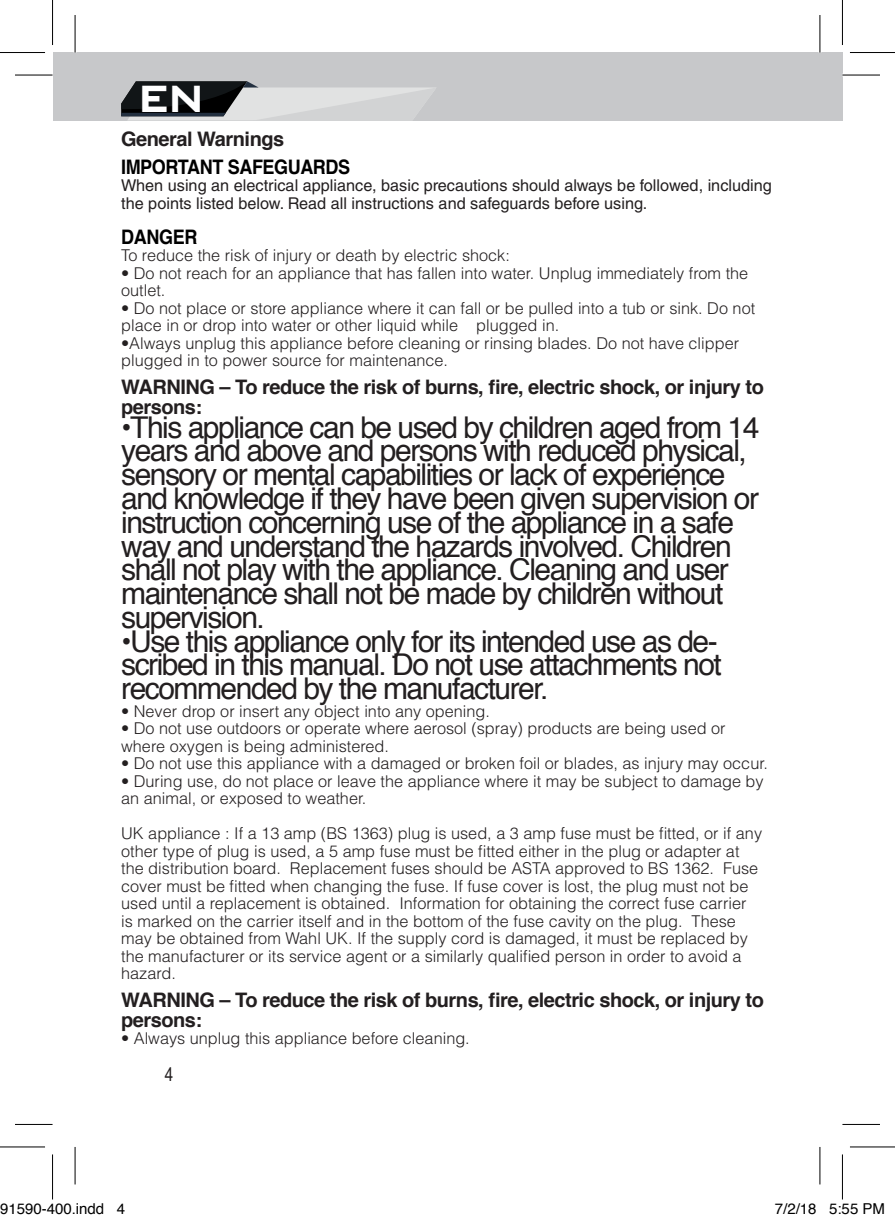
<style>
.page{position:relative;width:895px;height:1222px;background:#fff}
.page>*{position:absolute;margin:0;border:0;box-sizing:border-box;transform-origin:0 0}
.t1{font:700 37.5px "Bank Gothic";color:#fff}
.t2{font:30px/23.8px "Helvetica";letter-spacing:-.05em;color:#231f20}
.t3{font:700 20px/20px "Helvetica";letter-spacing:-.025em;color:#231f20}
.t4{font:700 20px "Helvetica";letter-spacing:-.025em;color:#000;scale:.9 1}
.t5{font:18.75px "Arial Narrow";color:#231f20}
.t6{font:300 16.25px/17.5px "Helvetica LT Std";color:#231f20}
.t7{font:16.25px/17.5px "Helvetica LT Std";color:#231f20}
.t8{font:15px "Helvetica";color:#000}
</style>
<div class="page">
<div style="left:54px;top:52px;width:788px;height:69px;background:#c7c8ca"></div>
<svg style="left:121px;top:81px;width:315px;height:39px"></svg>
<svg style="left:15px;top:74px;width:37px;height:1px"></svg>
<svg style="left:842px;top:73px;width:37px;height:4px"></svg>
<svg style="left:73px;top:15px;width:4px;height:38px"></svg>
<svg style="left:74px;top:1147px;width:1px;height:37px"></svg>
<hr style="left:818px;top:15px;width:3px;height:38px;background:#fff">
<hr style="left:15px;top:75px;width:37px;height:1px;background:#000">
<hr style="left:842px;top:75px;width:37px;height:1px;background:#000">
<hr style="left:15px;top:1123px;width:37px;height:1px;background:#000">
<hr style="left:842px;top:1123px;width:37px;height:1px;background:#000">
<hr style="left:75px;top:15px;width:1px;height:38px;background:#000">
<hr style="left:75px;top:1146px;width:1px;height:38px;background:#000">
<hr style="left:819px;top:15px;width:1px;height:38px;background:#000">
<hr style="left:819px;top:1146px;width:1px;height:38px;background:#000">
<hr style="left:0;top:52px;width:45px;height:1px;background:#000">
<hr style="left:849px;top:52px;width:45px;height:1px;background:#000">
<hr style="left:0;top:1146px;width:45px;height:1px;background:#000">
<hr style="left:849px;top:1146px;width:45px;height:1px;background:#000">
<hr style="left:52px;top:0;width:1px;height:45px;background:#000">
<hr style="left:52px;top:1154px;width:1px;height:45px;background:#000">
<hr style="left:841px;top:0;width:1px;height:45px;background:#000">
<hr style="left:841px;top:1154px;width:1px;height:45px;background:#000">
<h1 class="t1" style="left:139px;top:76px;width:66px">EN</h1>
<p class="t3" style="left:121px;top:129px;width:164px">General Warnings</p>
<p class="t4" style="left:121px;top:150px;width:256px">IMPORTANT SAFEGUARDS</p>
<p class="t7" style="left:121px;top:177px;width:652px">When using an electrical appliance, basic precautions should always be followed, including the points listed below. Read all instructions and safeguards before using.</p>
<p class="t4" style="left:121px;top:220px;width:86px">DANGER</p>
<p class="t6" style="left:121px;top:247px;width:390px">To reduce the risk of injury or death by electric shock:</p>
<p class="t6" style="left:121px;top:264px;width:628px">• Do not reach for an appliance that has fallen into water. Unplug immediately from the outlet.</p>
<p class="t6" style="left:121px;top:299px;width:635px">• Do not place or store appliance where it can fall or be pulled into a tub or sink. Do not place in or drop into water or other liquid while plugged in.</p>
<p class="t6" style="left:121px;top:334px;width:619px">•Always unplug this appliance before cleaning or rinsing blades. Do not have clipper plugged in to power source for maintenance.</p>
<p class="t3" style="left:121px;top:377px;width:644px">WARNING – To reduce the risk of burns, fire, electric shock, or injury to persons:</p>
<p class="t2" style="left:121px;top:416px;width:639px">•This appliance can be used by children aged from 14 years and above and persons with reduced physical, sensory or mental capabilities or lack of experience and knowledge if they have been given supervision or instruction concerning use of the appliance in a safe way and understand the hazards involved. Children shall not play with the appliance. Cleaning and user maintenance shall not be made by children without supervision.</p>
<h2 class="t2" style="left:121px;top:630px;width:602px">•Use this appliance only for its intended use as de&shy;scribed in this manual. Do not use attachments not recommended by the manufacturer.</h2>
<p class="t6" style="left:121px;top:702px;width:370px">• Never drop or insert any object into any opening.</p>
<p class="t6" style="left:121px;top:719px;width:605px">• Do not use outdoors or operate where aerosol (spray) products are being used or where oxygen is being administered.</p>
<p class="t6" style="left:121px;top:754px;width:648px">• Do not use this appliance with a damaged or broken foil or blades, as injury may occur.</p>
<p class="t6" style="left:121px;top:772px;width:643px">• During use, do not place or leave the appliance where it may be subject to damage by an animal, or exposed to weather.</p>
<p class="t6" style="left:121px;top:824px;width:642px">UK appliance : If a 13 amp (BS 1363) plug is used, a 3 amp fuse must be fitted, or if any other type of plug is used, a 5 amp fuse must be fitted either in the plug or adapter at the distribution board. Replacement fuses should be ASTA approved to BS 1362. Fuse cover must be fitted when changing the fuse. If fuse cover is lost, the plug must not be used until a replacement is obtained. Information for obtaining the correct fuse carrier is marked on the carrier itself and in the bottom of the fuse cavity on the plug. These may be obtained from Wahl UK. If the supply cord is damaged, it must be replaced by the manufacturer or its service agent or a similarly qualified person in order to avoid a hazard.</p>
<p class="t3" style="left:121px;top:989px;width:644px">WARNING – To reduce the risk of burns, fire, electric shock, or injury to persons:</p>
<p class="t6" style="left:121px;top:1029px;width:350px">• Always unplug this appliance before cleaning.</p>
<p class="t5" style="left:165px;top:1060px;width:10px">4</p>
<p class="t8" style="left:0;top:1197px;width:127px">91590-400.indd 4</p>
<p class="t8" style="left:774px;top:1197px;width:112px">7/2/18 5:55 PM</p>
</div>
